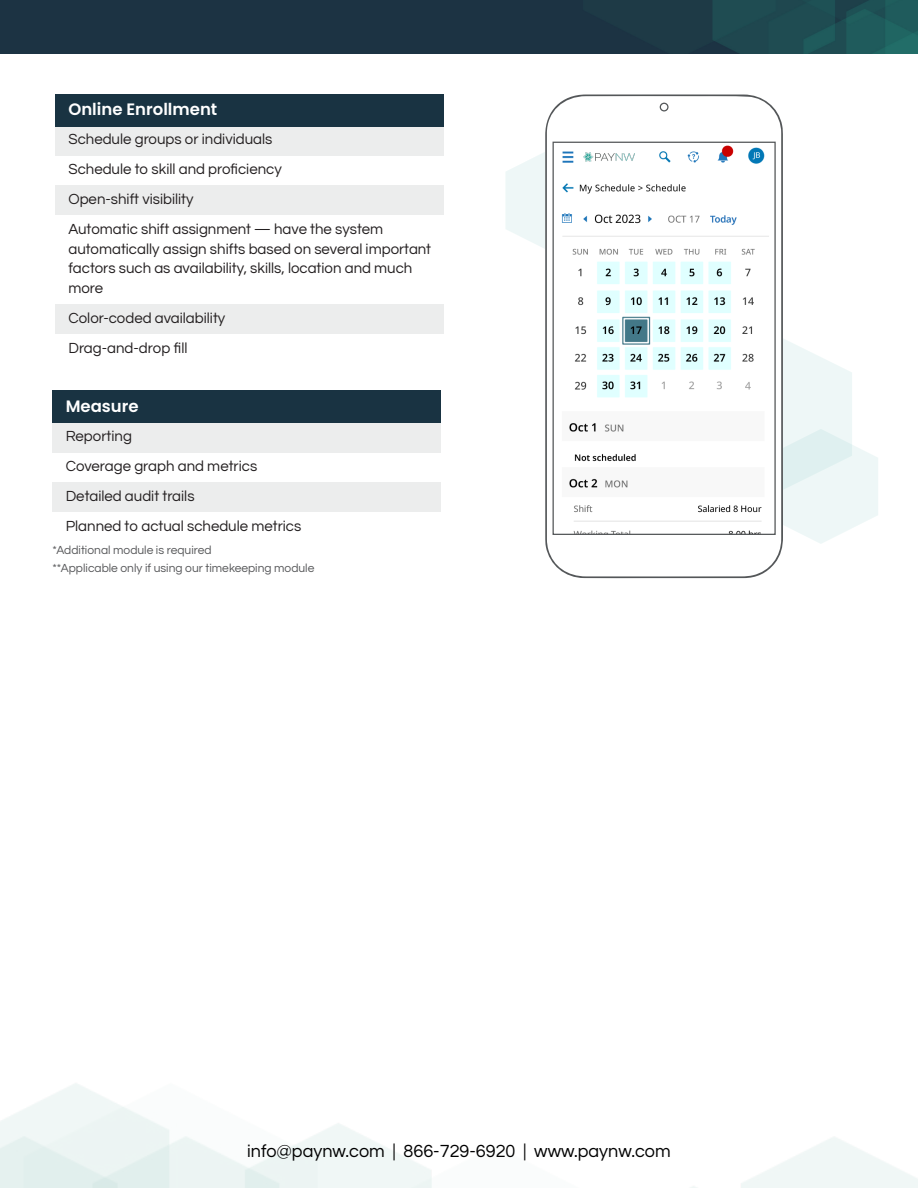
<style>
.page{position:relative;width:918px;height:1188px;background:#fff}
.page>*{position:absolute;margin:0;border:0;box-sizing:border-box;transform-origin:0 0}
.Body_text_9_12{font:18px "Questrial";color:#000}
.Body_headline{font:600 16.5px "Poppins";color:#fff}
.Body_text_9_12-2{font:600 16.5px "Poppins";color:#fff}
.Body_text_9_12-3{font:15px/19.5px "Questrial";color:#231f20}
.Callout_Image_caption{font:12px "Questrial";color:#57585a}
</style>
<div class="page">
<svg style="left:783px;top:339px;width:95px;height:205px"></svg>
<svg style="left:506px;top:152px;width:39px;height:97px"></svg>
<div style="left:55px;top:127px;width:389px;height:29px;background:#eceded"></div>
<div style="left:55px;top:186px;width:389px;height:29px;background:#eceded"></div>
<div style="left:55px;top:304px;width:389px;height:29px;background:#eceded"></div>
<div style="left:55px;top:94px;width:389px;height:33px;background:#193342"></div>
<div style="left:52px;top:423px;width:389px;height:30px;background:#eceded"></div>
<div style="left:52px;top:483px;width:389px;height:29px;background:#eceded"></div>
<div style="left:52px;top:391px;width:389px;height:32px;background:#193342"></div>
<img style="left:0;top:0;width:918px;height:53px">
<svg style="left:545px;top:94px;width:238px;height:484px"></svg>
<svg style="left:552px;top:102px;width:224px;height:434px"></svg>
<img style="left:584px;top:153px;width:50px;height:8px">
<p class="Body_headline" style="left:68px;top:100px;width:150px">Online Enrollment</p>
<p class="Body_text_9_12-3" style="left:68px;top:130px;width:205px">Schedule groups or individuals</p>
<p class="Body_text_9_12-3" style="left:68px;top:160px;width:215px">Schedule to skill and proficiency</p>
<p class="Body_text_9_12-3" style="left:68px;top:190px;width:127px">Open-shift visibility</p>
<p class="Body_text_9_12-3" style="left:68px;top:220px;width:364px">Automatic shift assignment — have the system automatically assign shifts based on several important factors such as availability, skills, location and much more</p>
<p class="Body_text_9_12-3" style="left:68px;top:309px;width:158px">Color-coded availability</p>
<p class="Body_text_9_12-3" style="left:68px;top:339px;width:121px">Drag-and-drop fill</p>
<p class="Body_text_9_12-2" style="left:66px;top:397px;width:74px">Measure</p>
<p class="Body_text_9_12-3" style="left:66px;top:427px;width:68px">Reporting</p>
<p class="Body_text_9_12-3" style="left:66px;top:457px;width:193px">Coverage graph and metrics</p>
<p class="Body_text_9_12-3" style="left:66px;top:487px;width:130px">Detailed audit trails</p>
<p class="Body_text_9_12-3" style="left:66px;top:517px;width:237px">Planned to actual schedule metrics</p>
<p class="Callout_Image_caption" style="left:52px;top:542px;width:161px">*Additional module is required</p>
<p class="Callout_Image_caption" style="left:52px;top:560px;width:264px">**Applicable only if using our timekeeping module</p>
<p class="Body_text_9_12" style="left:247px;top:1139px;width:425px">info@paynw.com | 866-729-6920 | www.paynw.com</p>
</div>
